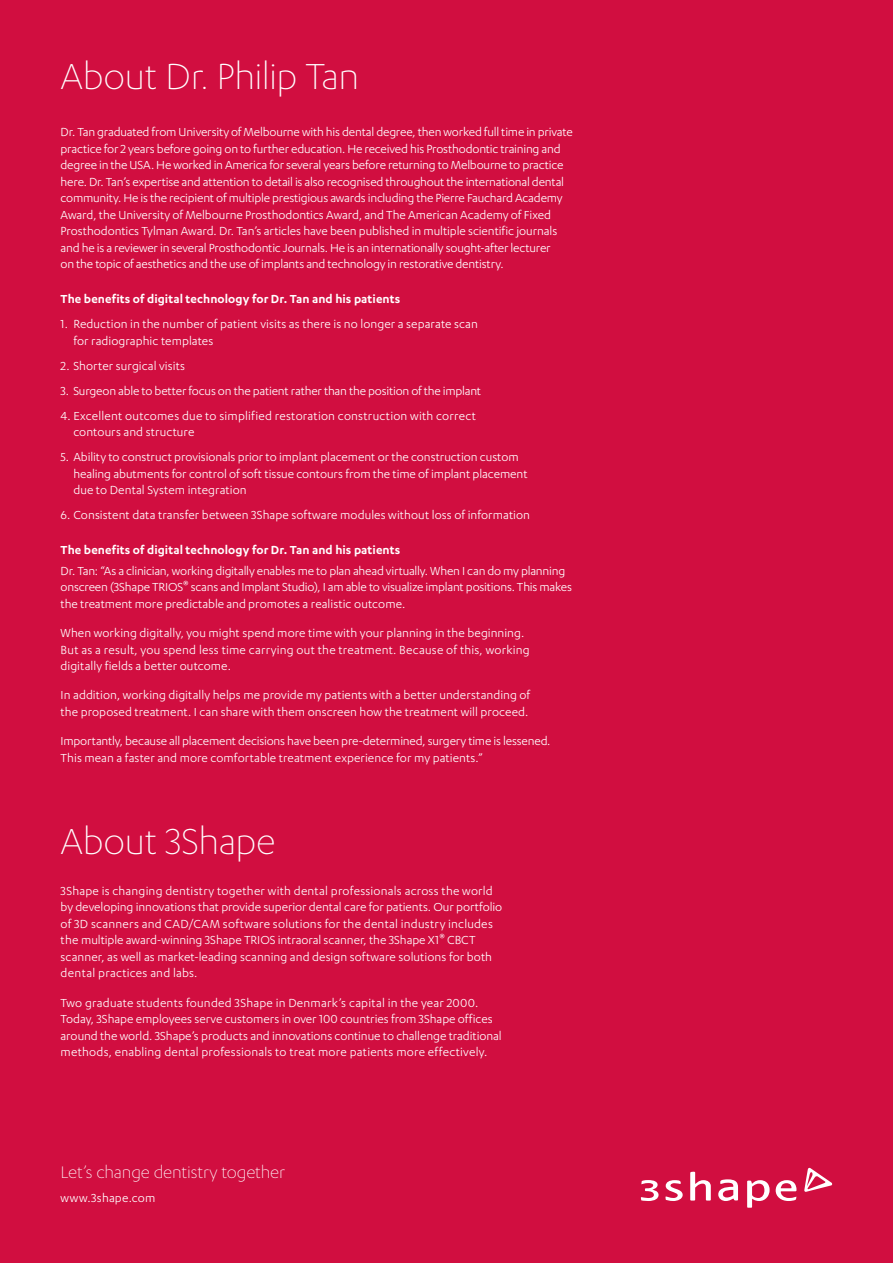
<style>
.page{position:relative;width:893px;height:1263px;background:#d10e40}
.page>*{position:absolute;margin:0;border:0;box-sizing:border-box;transform-origin:0 0}
.title_back_page{font:300 42px "Karbon";letter-spacing:-.01em;color:#fff}
.Let_s_change{font:300 19.5px "Karbon";letter-spacing:-.01em;color:#fff}
.body_back_page{font:13.5px/16.5px "Karbon";letter-spacing:-.005em;color:#fff}
.body_back_page-2{font:600 13.5px "Karbon";letter-spacing:.01em;color:#fff}
.body_back_page-3{font:13.5px/16.5px "Karbon";letter-spacing:.015em;color:#fff}
.Let_s_change-2{font:13.5px "Karbon";letter-spacing:.015em;color:#fff}
</style>
<div class="page">
<svg style="left:665px;top:1180px;width:18px;height:21px"></svg>
<svg style="left:690px;top:1171px;width:21px;height:29px"></svg>
<svg style="left:718px;top:1179px;width:20px;height:22px"></svg>
<svg style="left:747px;top:1180px;width:23px;height:28px"></svg>
<svg style="left:776px;top:1180px;width:20px;height:21px"></svg>
<svg style="left:641px;top:1180px;width:17px;height:21px"></svg>
<svg style="left:804px;top:1167px;width:28px;height:25px"></svg>
<p class="title_back_page" style="left:61px;top:54px;width:300px">About Dr. Philip Tan</p>
<p class="body_back_page" style="left:61px;top:124px;width:514px">Dr. Tan graduated from University of Melbourne with his dental degree, then worked full time in private practice for 2 years before going on to further education. He received his Prosthodontic training and degree in the USA. He worked in America for several years before returning to Melbourne to practice here. Dr. Tan’s expertise and attention to detail is also recognised throughout the international dental community. He is the recipient of multiple prestigious awards including the Pierre Fauchard Academy Award, the University of Melbourne Prosthodontics Award, and The American Academy of Fixed Prosthodontics Tylman Award. Dr. Tan’s articles have been published in multiple scientific journals and he is a reviewer in several Prosthodontic Journals. He is an internationally sought-after lecturer<br>on the topic of aesthetics and the use of implants and technology in restorative dentistry.</p>
<p class="body_back_page-2" style="left:61px;top:291px;width:341px">The benefits of digital technology for Dr. Tan and his patients</p>
<p class="body_back_page" style="left:73px;top:315px;width:406px;text-indent:-13px">1. Reduction in the number of patient visits as there is no longer a separate scan for radiographic templates</p>
<p class="body_back_page" style="left:61px;top:357px;width:126px">2. Shorter surgical visits</p>
<p class="body_back_page" style="left:61px;top:382px;width:422px">3. Surgeon able to better focus on the patient rather than the position of the implant</p>
<p class="body_back_page-3" style="left:73px;top:407px;width:404px;text-indent:-13px">4. Excellent outcomes due to simplified restoration construction with correct contours and structure</p>
<p class="body_back_page" style="left:73px;top:448px;width:456px;text-indent:-13px">5. Ability to construct provisionals prior to implant placement or the construction custom healing abutments for control of soft tissue contours from the time of implant placement due to Dental System integration</p>
<p class="body_back_page" style="left:61px;top:507px;width:471px">6. Consistent data transfer between 3Shape software modules without loss of information</p>
<p class="body_back_page-2" style="left:61px;top:542px;width:341px">The benefits of digital technology for Dr. Tan and his patients</p>
<p class="body_back_page" style="left:61px;top:562px;width:513px">Dr. Tan: “As a clinician, working digitally enables me to plan ahead virtually. When I can do my planning onscreen (3Shape TRIOS<sup>®</sup> scans and Implant Studio), I am able to visualize implant positions. This makes the treatment more predictable and promotes a realistic outcome.</p>
<p class="body_back_page" style="left:61px;top:624px;width:471px">When working digitally, you might spend more time with your planning in the beginning.<br>But as a result, you spend less time carrying out the treatment. Because of this, working digitally fields a better outcome.</p>
<p class="body_back_page" style="left:61px;top:687px;width:471px">In addition, working digitally helps me provide my patients with a better understanding of the proposed treatment. I can share with them onscreen how the treatment will proceed.</p>
<p class="body_back_page" style="left:61px;top:732px;width:491px">Importantly, because all placement decisions have been pre-determined, surgery time is lessened.<br>This mean a faster and more comfortable treatment experience for my patients.”</p>
<p class="title_back_page" style="left:61px;top:818px;width:217px">About 3Shape</p>
<p class="body_back_page" style="left:61px;top:882px;width:443px">3Shape is changing dentistry together with dental professionals across the world by developing innovations that provide superior dental care for patients. Our portfolio of 3D scanners and CAD/CAM software solutions for the dental industry includes the multiple award-winning 3Shape TRIOS intraoral scanner, the 3Shape X1<sup>®</sup> CBCT scanner, as well as market-leading scanning and design software solutions for both dental practices and labs.</p>
<p class="body_back_page" style="left:61px;top:994px;width:443px">Two graduate students founded 3Shape in Denmark’s capital in the year 2000.<br>Today, 3Shape employees serve customers in over 100 countries from 3Shape offices around the world. 3Shape’s products and innovations continue to challenge traditional methods, enabling dental professionals to treat more patients more effectively.</p>
<p class="Let_s_change" style="left:61px;top:1162px;width:226px">Let’s change dentistry together</p>
<p class="Let_s_change-2" style="left:61px;top:1191px;width:96px">www.3shape.com</p>
</div>
